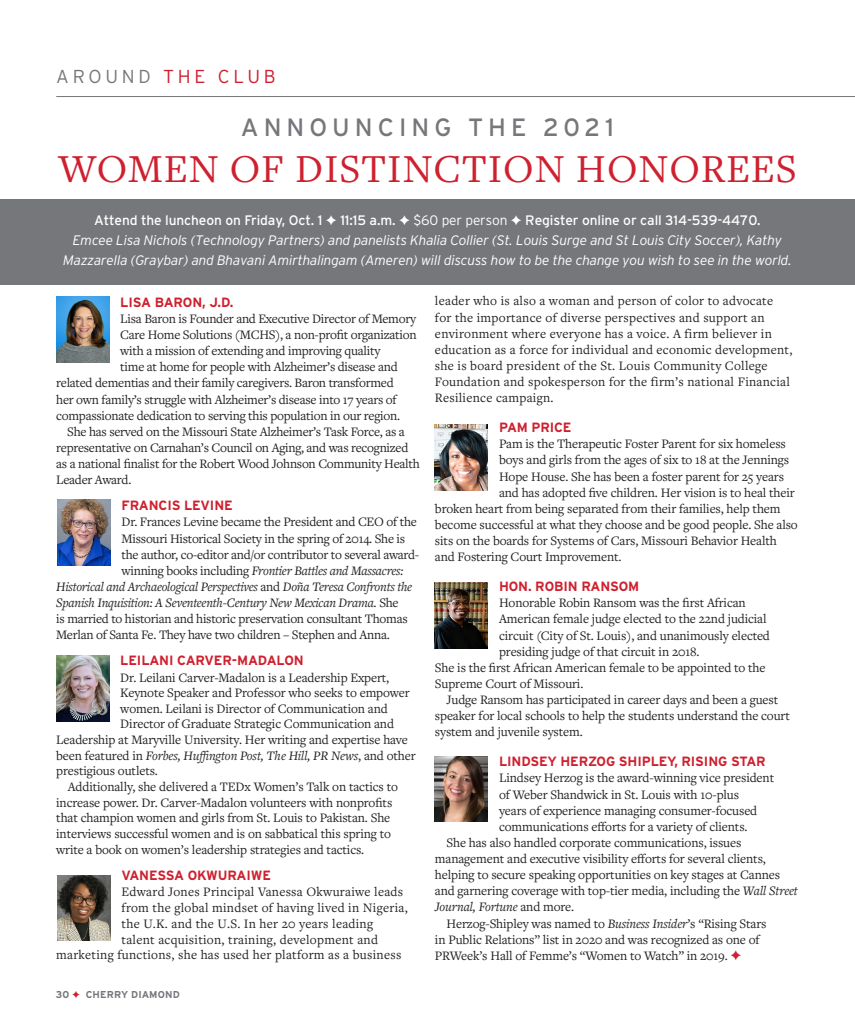
<style>
.page{position:relative;width:855px;height:1035px;background:#fff}
.page>*{position:absolute;margin:0;border:0;box-sizing:border-box;transform-origin:0 0}
.t1{font:41.25px "Freight Text Pro";letter-spacing:.02em;color:#cf202f}
.t2{font:25px "Interstate";letter-spacing:.2em;color:#76777b}
.t3{font:300 18.75px "Interstate";letter-spacing:.2em;color:#cf202f}
.t4{font:italic 300 13.75px "Interstate";letter-spacing:-.015em;color:#fff}
.t5{font:13.75px "Interstate";letter-spacing:-.01em;color:#fff}
.t6{font:300 13.75px "Interstate";letter-spacing:-.01em;color:#fff}
.t7{font:13.5px/16.1px "Freight Text Pro";letter-spacing:-.01em;color:#231f20}
.t8{font:13.5px/16.1px "Freight Text Pro";letter-spacing:.02em;color:#231f20}
.t9{font:italic 13.5px "Freight Text Pro";letter-spacing:-.02em;color:#231f20}
.t10{font:700 13.5px "Interstate";letter-spacing:-.01em;color:#cf202f}
.t11{font:700 10px "Interstate";letter-spacing:.015em;color:#76777b}
.s1{color:#76777b}
.s2{font-style:normal}
.s3{font-style:italic}
</style>
<div class="page">
<img style="left:56px;top:297px;width:53px;height:65px">
<div style="left:0;top:199px;width:855px;height:85px;background:#76777b"></div>
<img style="left:56px;top:656px;width:53px;height:65px">
<img style="left:58px;top:875px;width:52px;height:66px">
<img style="left:58px;top:500px;width:52px;height:65px">
<img style="left:435px;top:583px;width:53px;height:65px">
<img style="left:435px;top:756px;width:53px;height:66px">
<hr style="left:56px;top:96px;width:799px;height:1px;background:#76777b">
<img style="left:435px;top:424px;width:53px;height:66px">
<p class="t3" style="left:56px;top:66px;width:221px"><span class="s1">AROUND</span> THE CLUB</p>
<p class="t2" style="left:241px;top:113px;width:375px">ANNOUNCING THE 2021</p>
<p class="t1" style="left:58px;top:142px;width:740px">WOMEN OF DISTINCTION HONOREES</p>
<p class="t5" style="left:94px;top:212px;width:230px">Attend the luncheon on Friday, Oct. 1</p>
<p class="t5" style="left:340px;top:212px;width:57px">11:15 a.m.</p>
<p class="t6" style="left:413px;top:212px;width:96px">$60 per person</p>
<p class="t5" style="left:525px;top:212px;width:237px">Register online or call 314-539-4470.</p>
<p class="t4" style="left:73px;top:232px;width:711px">Emcee Lisa Nichols (Technology Partners) and panelists Khalia Collier (St. Louis Surge and St Louis City Soccer), Kathy</p>
<p class="t4" style="left:63px;top:252px;width:730px">Mazzarella (Graybar) and Bhavani Amirthalingam (Ameren) will discuss how to be the change you wish to see in the world.</p>
<p class="t10" style="left:120px;top:295px;width:115px">LISA BARON, J.D.</p>
<p class="t7" style="left:120px;top:310px;width:297px">Lisa Baron is Founder and Executive Director of Memory</p>
<p class="t7" style="left:120px;top:326px;width:298px">Care Home Solutions (MCHS), a non-profit organization</p>
<p class="t7" style="left:120px;top:342px;width:262px">with a mission of extending and improving quality</p>
<p class="t7" style="left:120px;top:358px;width:279px">time at home for people with Alzheimer’s disease and</p>
<p class="t7" style="left:56px;top:375px;width:339px">related dementias and their family caregivers. Baron transformed</p>
<p class="t7" style="left:56px;top:391px;width:342px">her own family’s struggle with Alzheimer’s disease into 17 years of</p>
<p class="t7" style="left:56px;top:407px;width:345px">compassionate dedication to serving this population in our region.</p>
<p class="t7" style="left:56px;top:423px;width:365px;text-indent:11px">She has served on the Missouri State Alzheimer’s Task Force, as a representative on Carnahan’s Council on Aging, and was recognized as a national finalist for the Robert Wood Johnson Community Health Leader Award.</p>
<p class="t10" style="left:122px;top:498px;width:113px">FRANCIS LEVINE</p>
<p class="t7" style="left:122px;top:514px;width:297px">Dr. Frances Levine became the President and CEO of the</p>
<p class="t7" style="left:122px;top:530px;width:285px">Missouri Historical Society in the spring of 2014. She is</p>
<p class="t7" style="left:122px;top:546px;width:299px">the author, co-editor and/or contributor to several award-</p>
<p class="t9" style="left:122px;top:562px;width:283px"><span class="s2">winning books including</span> Frontier Battles and Massacres:</p>
<p class="t9" style="left:56px;top:578px;width:357px">Historical and Archaeological Perspectives <span class="s2">and</span> Doña Teresa Confronts the</p>
<p class="t9" style="left:56px;top:594px;width:344px">Spanish Inquisition: A Seventeenth-Century New Mexican Drama. <span class="s2">She</span></p>
<p class="t7" style="left:56px;top:610px;width:353px">is married to historian and historic preservation consultant Thomas</p>
<p class="t7" style="left:56px;top:626px;width:335px">Merlan of Santa Fe. They have two children – Stephen and Anna.</p>
<p class="t10" style="left:120px;top:653px;width:185px">LEILANI CARVER-MADALON</p>
<p class="t7" style="left:120px;top:669px;width:270px">Dr. Leilani Carver-Madalon is a Leadership Expert,</p>
<p class="t7" style="left:120px;top:684px;width:291px">Keynote Speaker and Professor who seeks to empower</p>
<p class="t7" style="left:120px;top:700px;width:269px">women. Leilani is Director of Communication and</p>
<p class="t7" style="left:120px;top:716px;width:275px">Director of Graduate Strategic Communication and</p>
<p class="t7" style="left:56px;top:731px;width:353px">Leadership at Maryville University. Her writing and expertise have</p>
<p class="t9" style="left:56px;top:747px;width:361px"><span class="s2">been featured in</span> Forbes, Huffington Post, The Hill, PR News<span class="s2">, and other</span></p>
<p class="t7" style="left:56px;top:762px;width:103px">prestigious outlets.</p>
<p class="t7" style="left:56px;top:778px;width:343px;line-height:15.8px;text-indent:12px">Additionally, she delivered a TEDx Women’s Talk on tactics to increase power. Dr. Carver-Madalon volunteers with nonprofits that champion women and girls from St. Louis to Pakistan. She interviews successful women and is on sabbatical this spring to write a book on women’s leadership strategies and tactics.</p>
<p class="t10" style="left:122px;top:868px;width:151px">VANESSA OKWURAIWE</p>
<p class="t8" style="left:122px;top:883px;width:283px">Edward Jones Principal Vanessa Okwuraiwe leads</p>
<p class="t8" style="left:122px;top:899px;width:288px">from the global mindset of having lived in Nigeria,</p>
<p class="t8" style="left:122px;top:915px;width:253px">the U.K. and the U.S. In her 20 years leading</p>
<p class="t8" style="left:122px;top:931px;width:258px">talent acquisition, training, development and</p>
<p class="t8" style="left:56px;top:947px;width:347px">marketing functions, she has used her platform as a business</p>
<p class="t11" style="left:56px;top:989px;width:15px">30</p>
<p class="t11" style="left:86px;top:989px;width:95px">CHERRY DIAMOND</p>
<p class="t8" style="left:435px;top:293px;width:359px">leader who is also a woman and person of color to advocate for the importance of diverse perspectives and support an environment where everyone has a voice. A firm believer in education as a force for individual and economic development, she is board president of the St. Louis Community College Foundation and spokesperson for the firm’s national Financial Resilience campaign.</p>
<p class="t10" style="left:499px;top:420px;width:74px">PAM PRICE</p>
<p class="t7" style="left:499px;top:435px;width:288px">Pam is the Therapeutic Foster Parent for six homeless</p>
<p class="t7" style="left:499px;top:452px;width:292px">boys and girls from the ages of six to 18 at the Jennings</p>
<p class="t7" style="left:499px;top:468px;width:287px">Hope House. She has been a foster parent for 25 years</p>
<p class="t7" style="left:499px;top:484px;width:297px">and has adopted five children. Her vision is to heal their</p>
<p class="t7" style="left:435px;top:500px;width:347px">broken heart from being separated from their families, help them</p>
<p class="t7" style="left:435px;top:516px;width:364px">become successful at what they choose and be good people. She also</p>
<p class="t7" style="left:435px;top:532px;width:343px">sits on the boards for Systems of Cars, Missouri Behavior Health</p>
<p class="t7" style="left:435px;top:548px;width:188px">and Fostering Court Improvement.</p>
<p class="t10" style="left:499px;top:579px;width:142px">HON. ROBIN RANSOM</p>
<p class="t7" style="left:499px;top:594px;width:272px">Honorable Robin Ransom was the first African American female judge elected to the 22nd judicial circuit (City of St. Louis), and unanimously elected presiding judge of that circuit in 2018.</p>
<p class="t7" style="left:435px;top:659px;width:332px">She is the first African American female to be appointed to the<br>Supreme Court of Missouri.</p>
<p class="t7" style="left:435px;top:691px;width:356px;text-indent:12px">Judge Ransom has participated in career days and been a guest speaker for local schools to help the students understand the court system and juvenile system.</p>
<p class="t10" style="left:499px;top:754px;width:268px">LINDSEY HERZOG SHIPLEY, RISING STAR</p>
<p class="t7" style="left:499px;top:770px;width:277px">Lindsey Herzog is the award-winning vice president of Weber Shandwick in St. Louis with 10-plus<br>years of experience managing consumer-focused communications efforts for a variety of clients.</p>
<p class="t7" style="left:435px;top:834px;width:364px;text-indent:12px">She has also handled corporate communications, issues management and executive visibility efforts for several clients, helping to secure speaking opportunities on key stages at Cannes and garnering coverage with top-tier media, including the <span class="s3">Wall Street Journal, Fortune</span> and more.</p>
<p class="t7" style="left:435px;top:915px;width:333px;text-indent:12px">Herzog-Shipley was named to <span class="s3">Business Insider</span>’s “Rising Stars in Public Relations” list in 2020 and was recognized as one of<br>PRWeek’s Hall of Femme’s “Women to Watch” in 2019.</p>
</div>
